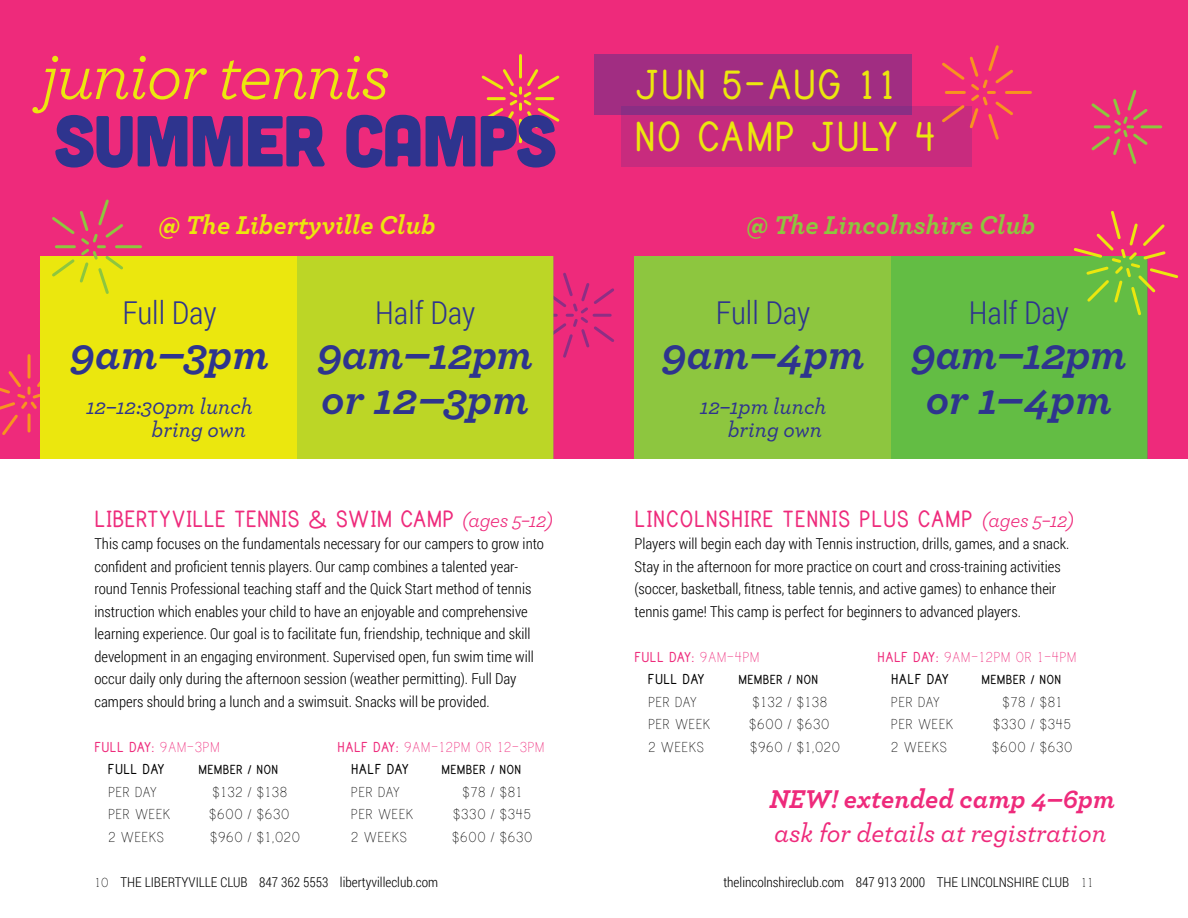
<style>
.page{position:relative;width:1188px;height:918px;background:#fff}
.page>*{position:absolute;margin:0;border:0;box-sizing:border-box;transform-origin:0 0}
.t1{font:italic 72px "Archer";letter-spacing:-.03em;color:#ebe70e}
.t2{font:72px "Cubano";letter-spacing:-.025em;color:#2e348e}
.t3{font:700 48px/52.1px "Print";color:#ebe70e}
.t4{font:italic 700 45px/45px "Archer";color:#2e348e}
.t5{font:300 31.5px "Roboto Condensed";color:#2e348e}
.t6{font:700 27px "Print";letter-spacing:-.015em;color:#ee2a7b}
.t7{font:italic 500 27px "Archer";color:#ee2a7b}
.t8{font:italic 700 27px "Archer";color:#ee2a7b}
.t9{font:italic 700 27px "Archer";color:#ebe70e}
.t10{font:italic 700 27px "Archer";color:#8dc63f}
.t11{font:italic 500 22.5px/22.5px "Archer";color:#2e348e}
.t12{font:16.5px "Print Clearly";color:#000}
.t13{font:16.5px "Print Clearly";color:#ee2a7b}
.t14{font:700 16.5px "Print";color:#ee2a7b}
.t15{font:700 16.5px "Print";color:#000}
.t16{font:300 15px/22.5px "Roboto Condensed";color:#000}
.t17{font:700 15px "Print";color:#000}
.t18{font:300 13.5px "Roboto Condensed";color:#000}
.s1{font-family:"Archer";font-weight:400;font-style:italic;font-size:21px}
.s2{font-family:"Print Clearly";font-weight:400}
.s3{font-family:"Print";font-weight:700}
.s4{font-family:"Print Clearly";font-weight:400;font-size:15px}
</style>
<div class="page">
<div style="left:0;top:0;width:594px;height:256px;background:#ee2a7b"></div>
<div style="left:0;top:0;width:40px;height:459px;background:#ee2a7b"></div>
<div style="left:554px;top:0;width:40px;height:459px;background:#ee2a7b"></div>
<svg style="left:0;top:354px;width:40px;height:81px"></svg>
<svg style="left:481px;top:54px;width:79px;height:90px"></svg>
<div style="left:40px;top:256px;width:514px;height:203px;background:#ebe70e"></div>
<div style="left:297px;top:256px;width:257px;height:203px;background:#bcd626"></div>
<svg style="left:52px;top:199px;width:90px;height:95px"></svg>
<div style="left:594px;top:0;width:594px;height:256px;background:#ee2a7b"></div>
<div style="left:594px;top:0;width:40px;height:459px;background:#ee2a7b"></div>
<div style="left:1148px;top:0;width:40px;height:459px;background:#ee2a7b"></div>
<div style="left:594px;top:54px;width:317px;height:61px;background:#a12d82"></div>
<svg style="left:621px;top:106px;width:351px;height:60px;background:#bf2b7e"></svg>
<svg style="left:553px;top:270px;width:62px;height:89px"></svg>
<svg style="left:1091px;top:89px;width:72px;height:75px"></svg>
<div style="left:634px;top:256px;width:514px;height:203px;background:#8dc63f"></div>
<div style="left:891px;top:256px;width:257px;height:203px;background:#63bd44"></div>
<svg style="left:1073px;top:211px;width:106px;height:106px"></svg>
<svg style="left:939px;top:45px;width:93px;height:97px"></svg>
<h1 class="t1" style="left:40px;top:24px;width:351px">junior tennis</h1>
<h1 class="t2" style="left:54px;top:95px;width:505px">SUMMER CAMPS</h1>
<h3 class="t9" style="left:158px;top:204px;width:279px">@ The Libertyville Club</h3>
<h3 class="t5" style="left:122px;top:291px;width:96px">Full Day</h3>
<h3 class="t4" style="left:70px;top:328px;width:201px">9am–3pm</h3>
<h3 class="t11" style="left:152px;top:394px;width:103px;text-indent:-65px">12–12:30pm lunch bring own</h3>
<h3 class="t5" style="left:375px;top:291px;width:102px">Half Day</h3>
<h3 class="t4" style="left:317px;top:328px;width:217px">9am–12pm or 12–3pm</h3>
<h3 class="t6" style="left:94px;top:506px;width:460px">LIBERTYVILLE TENNIS &amp; SWIM CAMP <span class="s1">(ages 5–12)</span></h3>
<p class="t16" style="left:94px;top:532px;width:451px">This camp focuses on the fundamentals necessary for our campers to grow into confident and proficient tennis players. Our camp combines a talented year&shy;round Tennis Professional teaching staff and the Quick Start method of tennis instruction which enables your child to have an enjoyable and comprehensive learning experience. Our goal is to facilitate fun, friendship, technique and skill development in an engaging environment. Supervised open, fun swim time will occur daily only during the afternoon session (weather permitting). Full Day campers should bring a lunch and a swimsuit. Snacks will be provided.</p>
<p class="t14" style="left:94px;top:739px;width:127px">FULL DAY: <span class="s2">9AM–3PM</span></p>
<p class="t13" style="left:337px;top:738px;width:209px"><span class="s3">HALF DAY:</span> 9AM–12PM OR 12–3PM</p>
<p class="t15" style="left:108px;top:762px;width:59px">FULL DAY</p>
<p class="t17" style="left:199px;top:763px;width:81px">MEMBER / NON</p>
<p class="t15" style="left:351px;top:762px;width:60px">HALF DAY</p>
<p class="t17" style="left:442px;top:763px;width:81px">MEMBER / NON</p>
<p class="t12" style="left:108px;top:783px;width:51px">PER DAY</p>
<p class="t12" style="left:212px;top:783px;width:77px">$132 / $138</p>
<p class="t12" style="left:351px;top:783px;width:51px">PER DAY</p>
<p class="t12" style="left:462px;top:783px;width:62px">$78 / $81</p>
<p class="t12" style="left:108px;top:806px;width:64px">PER WEEK</p>
<p class="t12" style="left:209px;top:806px;width:82px">$600 / $630</p>
<p class="t12" style="left:351px;top:806px;width:64px">PER WEEK</p>
<p class="t12" style="left:453px;top:806px;width:80px">$330 / $345</p>
<p class="t12" style="left:108px;top:828px;width:58px">2 WEEKS</p>
<p class="t12" style="left:210px;top:828px;width:92px">$960 / $1,020</p>
<p class="t12" style="left:351px;top:828px;width:58px">2 WEEKS</p>
<p class="t12" style="left:452px;top:828px;width:82px">$600 / $630</p>
<p class="t18" style="left:94px;top:872px;width:345px"><span class="s4">10</span> THE LIBERTYVILLE CLUB 847 362 5553 libertyvilleclub.com</p>
<h2 class="t3" style="left:635px;top:60px;width:304px">JUN 5–AUG 11<br>NO CAMP JULY 4</h2>
<h3 class="t10" style="left:747px;top:204px;width:290px">@ The Lincolnshire Club</h3>
<h3 class="t5" style="left:716px;top:291px;width:96px">Full Day</h3>
<h3 class="t4" style="left:661px;top:328px;width:205px">9am–4pm</h3>
<h3 class="t11" style="left:700px;top:394px;width:128px;text-align:right">12–1pm lunch bring own</h3>
<h3 class="t5" style="left:969px;top:291px;width:102px">Half Day</h3>
<h3 class="t4" style="left:911px;top:328px;width:217px;text-align:center">9am–12pm or 1–4pm</h3>
<h3 class="t6" style="left:634px;top:506px;width:441px">LINCOLNSHIRE TENNIS PLUS CAMP <span class="s1">(ages 5–12)</span></h3>
<p class="t16" style="left:634px;top:532px;width:436px">Players will begin each day with Tennis instruction, drills, games, and a snack.<br>Stay in the afternoon for more practice on court and cross-training activities (soccer, basketball, fitness, table tennis, and active games) to enhance their tennis game! This camp is perfect for beginners to advanced players.</p>
<p class="t14" style="left:634px;top:649px;width:127px">FULL DAY: <span class="s2">9AM–4PM</span></p>
<p class="t13" style="left:877px;top:648px;width:201px"><span class="s3">HALF DAY:</span> 9AM–12PM OR 1–4PM</p>
<p class="t15" style="left:648px;top:672px;width:59px">FULL DAY</p>
<p class="t17" style="left:739px;top:673px;width:81px">MEMBER / NON</p>
<p class="t15" style="left:891px;top:672px;width:60px">HALF DAY</p>
<p class="t17" style="left:982px;top:673px;width:81px">MEMBER / NON</p>
<p class="t12" style="left:648px;top:693px;width:51px">PER DAY</p>
<p class="t12" style="left:752px;top:693px;width:77px">$132 / $138</p>
<p class="t12" style="left:891px;top:693px;width:51px">PER DAY</p>
<p class="t12" style="left:1002px;top:693px;width:62px">$78 / $81</p>
<p class="t12" style="left:648px;top:716px;width:64px">PER WEEK</p>
<p class="t12" style="left:749px;top:716px;width:82px">$600 / $630</p>
<p class="t12" style="left:891px;top:716px;width:64px">PER WEEK</p>
<p class="t12" style="left:993px;top:716px;width:80px">$330 / $345</p>
<p class="t12" style="left:648px;top:738px;width:58px">2 WEEKS</p>
<p class="t12" style="left:750px;top:738px;width:92px">$960 / $1,020</p>
<p class="t12" style="left:891px;top:738px;width:58px">2 WEEKS</p>
<p class="t12" style="left:992px;top:738px;width:82px">$600 / $630</p>
<h3 class="t8" style="left:770px;top:777px;width:347px">NEW! extended camp 4–6pm</h3>
<h3 class="t7" style="left:774px;top:813px;width:334px">ask for details at registration</h3>
<p class="t18" style="left:723px;top:872px;width:372px">thelincolnshireclub.com 847 913 2000 THE LINCOLNSHIRE CLUB <span class="s4">11</span></p>
</div>
